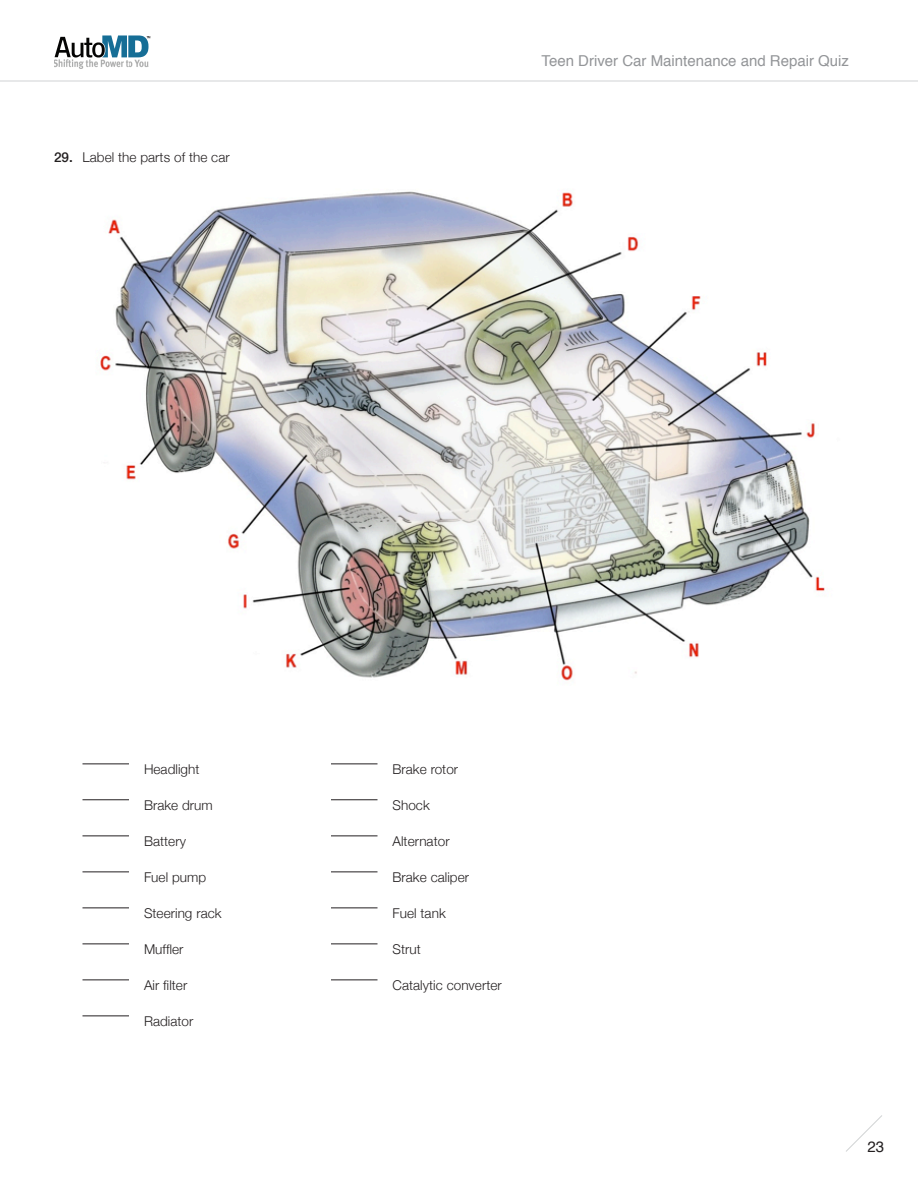
<style>
.page{position:relative;width:918px;height:1188px;background:#fff}
.page>*{position:absolute;margin:0;border:0;box-sizing:border-box;transform-origin:0 0}
.t1{font:15px "Helvetica";color:#939598}
.t2{font:15px "Helvetica";color:#231f20}
.t3{font:300 13.5px "Helvetica Neue";letter-spacing:.005em;color:#231f20}
.t4{font:500 13.5px "Helvetica Neue";color:#231f20}
</style>
<div class="page">
<svg style="left:55px;top:35px;width:95px;height:23px"></svg>
<img style="left:54px;top:59px;width:94px;height:9px">
<hr style="left:0;top:81px;width:918px;height:1px;background:#d1d3d4">
<img style="left:100px;top:191px;width:725px;height:490px">
<hr style="left:82px;top:764px;width:47px;height:1px;background:#231f20">
<hr style="left:331px;top:764px;width:47px;height:1px;background:#231f20">
<hr style="left:82px;top:908px;width:47px;height:1px;background:#231f20">
<hr style="left:331px;top:908px;width:47px;height:1px;background:#231f20">
<hr style="left:82px;top:836px;width:47px;height:1px;background:#231f20">
<hr style="left:331px;top:836px;width:47px;height:1px;background:#231f20">
<hr style="left:82px;top:980px;width:47px;height:1px;background:#231f20">
<hr style="left:331px;top:980px;width:47px;height:1px;background:#231f20">
<hr style="left:82px;top:799px;width:47px;height:1px;background:#231f20">
<hr style="left:331px;top:799px;width:47px;height:1px;background:#231f20">
<hr style="left:82px;top:944px;width:47px;height:1px;background:#231f20">
<hr style="left:331px;top:944px;width:47px;height:1px;background:#231f20">
<hr style="left:82px;top:872px;width:47px;height:1px;background:#231f20">
<hr style="left:331px;top:872px;width:47px;height:1px;background:#231f20">
<hr style="left:82px;top:1016px;width:47px;height:1px;background:#231f20">
<svg style="left:846px;top:1115px;width:36px;height:37px"></svg>
<p class="t4" style="left:54px;top:149px;width:20px">29.</p>
<p class="t3" style="left:82px;top:149px;width:149px">Label the parts of the car</p>
<p class="t1" style="left:542px;top:49px;width:309px">Teen Driver Car Maintenance and Repair Quiz</p>
<p class="t3" style="left:144px;top:761px;width:57px">Headlight</p>
<p class="t3" style="left:144px;top:797px;width:70px">Brake drum</p>
<p class="t3" style="left:144px;top:833px;width:43px">Battery</p>
<p class="t3" style="left:144px;top:869px;width:64px">Fuel pump</p>
<p class="t3" style="left:144px;top:905px;width:79px">Steering rack</p>
<p class="t3" style="left:144px;top:941px;width:41px">Muffler</p>
<p class="t3" style="left:144px;top:977px;width:45px">Air filter</p>
<p class="t3" style="left:144px;top:1013px;width:51px">Radiator</p>
<p class="t3" style="left:393px;top:761px;width:67px">Brake rotor</p>
<p class="t3" style="left:393px;top:797px;width:39px">Shock</p>
<p class="t3" style="left:393px;top:833px;width:59px">Alternator</p>
<p class="t3" style="left:393px;top:869px;width:78px">Brake caliper</p>
<p class="t3" style="left:393px;top:905px;width:55px">Fuel tank</p>
<p class="t3" style="left:393px;top:941px;width:30px">Strut</p>
<p class="t3" style="left:393px;top:977px;width:111px">Catalytic converter</p>
<p class="t2" style="left:868px;top:1135px;width:18px">23</p>
</div>
